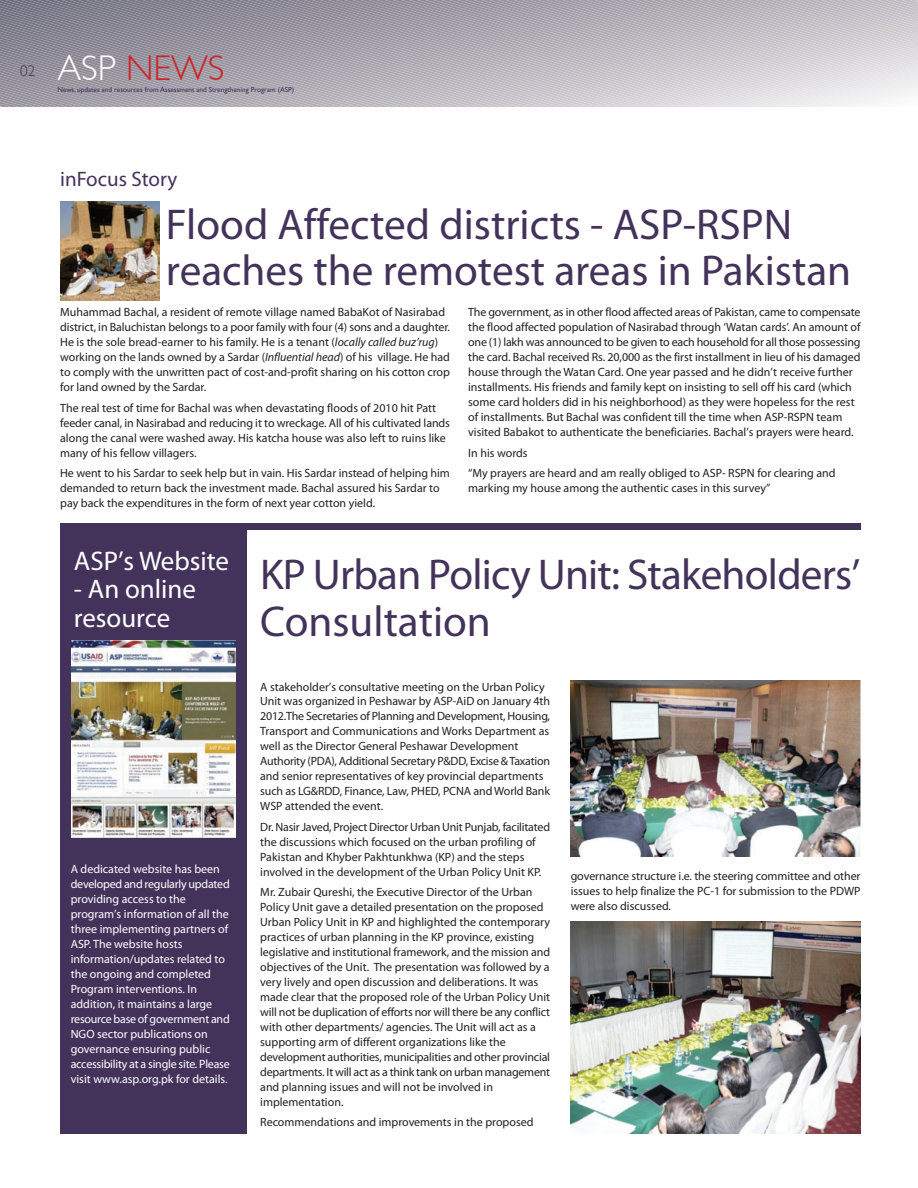
<style>
.page{position:relative;width:918px;height:1188px;background:#fff}
.page>*{position:absolute;margin:0;border:0;box-sizing:border-box;transform-origin:0 0}
.t1{font:43.2px/46.8px "Myriad Pro";color:#43335b}
.t2{font:43.2px/46.8px "Myriad Pro";letter-spacing:-.02em;color:#43335b}
.t3{font:300 35.7px "Gill Sans";color:#cd242a}
.t4{font:27px/28.5px "Myriad Pro";color:#fff}
.t5{font:21px "Myriad Pro";color:#43335b}
.t6{font:300 15.3px "Gill Sans";color:#43335b}
.t7{font:12px/15px "Myriad Pro";color:#231f20}
.t8{font:12px/15px "Myriad Pro";color:#fff}
.t9{font:7.2px "Gill Sans";color:#43335b}
.s1{color:#fff}
.s2{font-style:italic}
</style>
<div class="page">
<img style="left:571px;top:681px;width:290px;height:175px">
<svg style="left:19px;top:4px;width:899px;height:103px;background:#9e9ca6"></svg>
<svg style="left:20px;top:7px;width:898px;height:2px;background:#a09da7"></svg>
<svg style="left:20px;top:9px;width:898px;height:98px;background:#a09ea8"></svg>
<svg style="left:21px;top:12px;width:897px;height:2px;background:#a29fa9"></svg>
<svg style="left:21px;top:14px;width:897px;height:93px;background:#a2a0a9"></svg>
<svg style="left:22px;top:17px;width:896px;height:2px;background:#a4a1ab"></svg>
<svg style="left:22px;top:19px;width:896px;height:88px;background:#a5a2ab"></svg>
<svg style="left:23px;top:22px;width:895px;height:2px;background:#a6a4ad"></svg>
<svg style="left:23px;top:24px;width:895px;height:83px;background:#a7a4ad"></svg>
<svg style="left:24px;top:27px;width:894px;height:2px;background:#a8a6ae"></svg>
<svg style="left:25px;top:30px;width:893px;height:2px;background:#aaa7b0"></svg>
<svg style="left:25px;top:32px;width:893px;height:75px;background:#aaa7b0"></svg>
<svg style="left:26px;top:35px;width:892px;height:2px;background:#aca9b1"></svg>
<svg style="left:26px;top:37px;width:892px;height:70px;background:#aca9b2"></svg>
<svg style="left:27px;top:40px;width:891px;height:2px;background:#aeabb3"></svg>
<svg style="left:27px;top:42px;width:891px;height:65px;background:#afacb4"></svg>
<svg style="left:28px;top:45px;width:890px;height:2px;background:#b0adb5"></svg>
<svg style="left:28px;top:47px;width:890px;height:60px;background:#b1aeb6"></svg>
<svg style="left:29px;top:50px;width:889px;height:2px;background:#b2afb7"></svg>
<svg style="left:30px;top:53px;width:888px;height:2px;background:#b4b1b8"></svg>
<svg style="left:30px;top:55px;width:888px;height:2px;background:#b5b2b9"></svg>
<svg style="left:30px;top:57px;width:888px;height:50px"></svg>
<svg style="left:31px;top:58px;width:887px;height:49px;background:#c1bec4"></svg>
<div style="left:60px;top:523px;width:801px;height:7px;background:#43335b"></div>
<div style="left:60px;top:527px;width:186px;height:607px;background:#43335b"></div>
<img style="left:71px;top:641px;width:164px;height:197px">
<img style="left:60px;top:201px;width:99px;height:99px">
<img style="left:571px;top:922px;width:290px;height:212px">
<p class="t6" style="left:20px;top:63px;width:17px">02</p>
<h2 class="t3" style="left:57px;top:48px;width:169px"><span class="s1">ASP</span> NEWS</h2>
<p class="t9" style="left:57px;top:85px;width:238px">News, updates and resources from Assessment and Strengthening Program (ASP)</p>
<h3 class="t5" style="left:60px;top:171px;width:119px">inFocus Story</h3>
<h1 class="t1" style="left:166px;top:203px;width:687px">Flood Affected districts - ASP-RSPN reaches the remotest areas in Pakistan</h1>
<p class="t7" style="left:60px;top:306px;width:391px">Muhammad Bachal, a resident of remote village named BabaKot of Nasirabad district, in Baluchistan belongs to a poor family with four (4) sons and a daughter.<br>He is the sole bread-earner to his family. He is a tenant (<span class="s2">locally called buz’rug</span>) working on the lands owned by a Sardar (<span class="s2">Influential head</span>) of his village. He had to comply with the unwritten pact of cost-and-profit sharing on his cotton crop for land owned by the Sardar.</p>
<p class="t7" style="left:60px;top:401px;width:391px">The real test of time for Bachal was when devastating floods of 2010 hit Patt feeder canal, in Nasirabad and reducing it to wreckage. All of his cultivated lands along the canal were washed away. His katcha house was also left to ruins like many of his fellow villagers.</p>
<p class="t7" style="left:60px;top:466px;width:391px">He went to his Sardar to seek help but in vain. His Sardar instead of helping him demanded to return back the investment made. Bachal assured his Sardar to pay back the expenditures in the form of next year cotton yield.</p>
<p class="t7" style="left:468px;top:306px;width:394px">The government, as in other flood affected areas of Pakistan, came to compensate the flood affected population of Nasirabad through ‘Watan cards’. An amount of one (1) lakh was announced to be given to each household for all those possessing the card. Bachal received Rs. 20,000 as the first installment in lieu of his damaged house through the Watan Card. One year passed and he didn’t receive further installments. His friends and family kept on insisting to sell off his card (which some card holders did in his neighborhood) as they were hopeless for the rest of installments. But Bachal was confident till the time when ASP-RSPN team visited Babakot to authenticate the beneficiaries. Bachal’s prayers were heard.</p>
<p class="t7" style="left:468px;top:443px;width:369px;line-height:20.4px">In his words<br>“My prayers are heard and am really obliged to ASP- RSPN for clearing and</p>
<p class="t7" style="left:468px;top:481px;width:304px">marking my house among the authentic cases in this survey”</p>
<h3 class="t4" style="left:74px;top:548px;width:157px">ASP’s Website</h3>
<h3 class="t4" style="left:74px;top:577px;width:124px">- An online resource</h3>
<p class="t8" style="left:71px;top:862px;width:161px">A dedicated website has been developed and regularly updated providing access to the program’s information of all the three implementing partners of<br>ASP. The website hosts information/updates related to the ongoing and completed<br>Program interventions. In addition, it maintains a large resource base of government and<br>NGO sector publications on governance ensuring public accessibility at a single site. Please visit www.asp.org.pk for details.</p>
<h1 class="t2" style="left:260px;top:554px;width:602px">KP Urban Policy Unit: Stakeholders’<br>Consultation</h1>
<p class="t7" style="left:260px;top:680px;width:291px">A stakeholder’s consultative meeting on the Urban Policy Unit was organized in Peshawar by ASP-AiD on January 4th 2012.The Secretaries of Planning and Development, Housing, Transport and Communications and Works Department as well as the Director General Peshawar Development Authority (PDA), Additional Secretary P&amp;DD, Excise &amp; Taxation and senior representatives of key provincial departments such as LG&amp;RDD, Finance, Law, PHED, PCNA and World Bank WSP attended the event.</p>
<p class="t7" style="left:260px;top:820px;width:291px">Dr. Nasir Javed, Project Director Urban Unit Punjab, facilitated the discussions which focused on the urban profiling of Pakistan and Khyber Pakhtunkhwa (KP) and the steps involved in the development of the Urban Policy Unit KP.</p>
<p class="t7" style="left:260px;top:885px;width:291px">Mr. Zubair Qureshi, the Executive Director of the Urban Policy Unit gave a detailed presentation on the proposed Urban Policy Unit in KP and highlighted the contemporary practices of urban planning in the KP province, existing legislative and institutional framework, and the mission and objectives of the Unit. The presentation was followed by a very lively and open discussion and deliberations. It was made clear that the proposed role of the Urban Policy Unit will not be duplication of efforts nor will there be any conflict with other departments/ agencies. The Unit will act as a supporting arm of different organizations like the development authorities, municipalities and other provincial departments. It will act as a think tank on urban management and planning issues and will not be involved in implementation.</p>
<p class="t7" style="left:260px;top:1116px;width:275px">Recommendations and improvements in the proposed</p>
<p class="t7" style="left:571px;top:869px;width:291px;text-align:justify">governance structure i.e. the steering committee and other issues to help finalize the PC-1 for submission to the PDWP were also discussed.</p>
</div>
